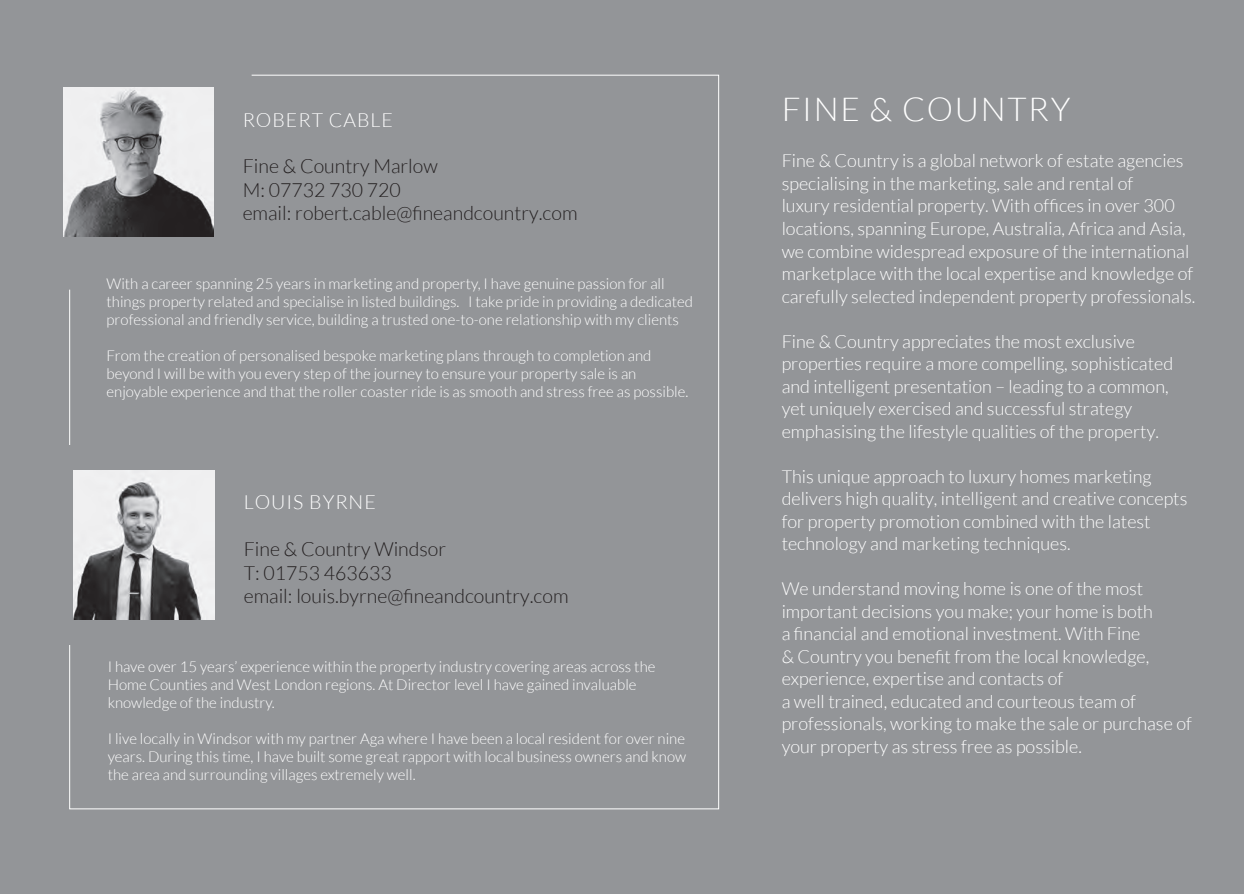
<style>
.page{position:relative;width:1244px;height:894px;background:#fff}
.page>*{position:absolute;margin:0;border:0;box-sizing:border-box;transform-origin:0 0}
.t1{font:300 33px "Lato";letter-spacing:.05em;color:#fff}
.t2{font:300 19.5px "Lato";color:#231f20}
.t3{font:300 19.5px "Lato";letter-spacing:.05em;color:#fff}
.t4{font:300 18px/22.5px "Lato";color:#fff}
.t5{font:300 15px/18px "Lato";color:#fff}
</style>
<div class="page">
<div style="left:0;top:0;width:1243px;height:894px;background:#939598"></div>
<svg style="left:69px;top:74px;width:650px;height:735px"></svg>
<img style="left:64px;top:88px;width:149px;height:149px">
<div style="left:65px;top:237px;width:11px;height:25px;background:#939598"></div>
<img style="left:72px;top:470px;width:142px;height:149px">
<div style="left:62px;top:445px;width:10px;height:200px;background:#939598"></div>
<p class="t3" style="left:243px;top:109px;width:152px">ROBERT CABLE</p>
<p class="t2" style="left:243px;top:156px;width:197px">Fine &amp; Country Marlow</p>
<p class="t2" style="left:243px;top:179px;width:160px">M: 07732 730 720</p>
<p class="t2" style="left:243px;top:203px;width:336px">email: robert.cable@fineandcountry.com</p>
<p class="t5" style="left:107px;top:274px;width:588px">With a career spanning 25 years in marketing and property, I have genuine passion for all things property related and specialise in listed buildings. I take pride in providing a dedicated professional and friendly service, building a trusted one-to-one relationship with my clients</p>
<p class="t5" style="left:107px;top:346px;width:583px">From the creation of personalised bespoke marketing plans through to completion and beyond I will be with you every step of the journey to ensure your property sale is an enjoyable experience and that the roller coaster ride is as smooth and stress free as possible.</p>
<p class="t3" style="left:244px;top:492px;width:134px">LOUIS BYRNE</p>
<p class="t2" style="left:244px;top:538px;width:204px">Fine &amp; Country Windsor</p>
<p class="t2" style="left:244px;top:562px;width:149px">T: 01753 463633</p>
<p class="t2" style="left:244px;top:585px;width:326px">email: louis.byrne@fineandcountry.com</p>
<p class="t5" style="left:108px;top:657px;width:549px">I have over 15 years’ experience within the property industry covering areas across the<br>Home Counties and West London regions. At Director level I have gained invaluable knowledge of the industry.</p>
<p class="t5" style="left:108px;top:729px;width:580px;text-align:justify">I live locally in Windsor with my partner Aga where I have been a local resident for over nine years. During this time, I have built some great rapport with local business owners and know the area and surrounding villages extremely well.</p>
<p class="t1" style="left:781px;top:91px;width:290px">FINE &amp; COUNTRY</p>
<p class="t4" style="left:781px;top:150px;width:415px">Fine &amp; Country is a global network of estate agencies specialising in the marketing, sale and rental of<br>luxury residential property. With offices in over 300 locations, spanning Europe, Australia, Africa and Asia, we combine widespread exposure of the international marketplace with the local expertise and knowledge of carefully selected independent property professionals.</p>
<p class="t4" style="left:781px;top:330px;width:393px">Fine &amp; Country appreciates the most exclusive properties require a more compelling, sophisticated and intelligent presentation – leading to a common, yet uniquely exercised and successful strategy emphasising the lifestyle qualities of the property.</p>
<p class="t4" style="left:781px;top:465px;width:407px">This unique approach to luxury homes marketing delivers high quality, intelligent and creative concepts for property promotion combined with the latest technology and marketing techniques.</p>
<p class="t4" style="left:781px;top:577px;width:412px">We understand moving home is one of the most important decisions you make; your home is both<br>a financial and emotional investment. With Fine<br>&amp; Country you benefit from the local knowledge, experience, expertise and contacts of<br>a well trained, educated and courteous team of professionals, working to make the sale or purchase of your property as stress free as possible.</p>
</div>
